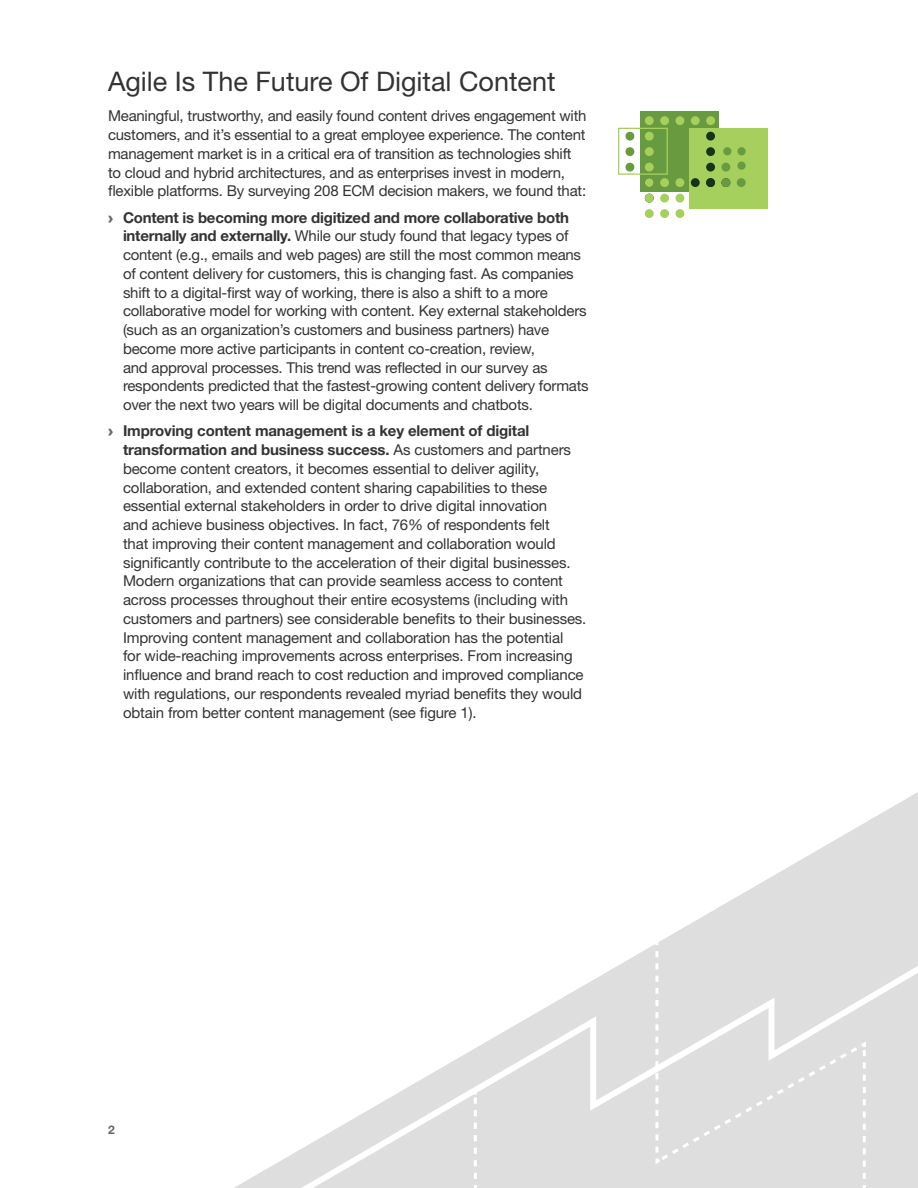
<style>
.page{position:relative;width:918px;height:1188px;background:#fff}
.page>*{position:absolute;margin:0;border:0;box-sizing:border-box;transform-origin:0 0}
.t1{font:27px "Helvetica Neue LT Std";color:#333}
.t2{font:15px/18.8px "Helvetica Neue LT Std";letter-spacing:-.015em;color:#333}
.t3{font:700 12px "Helvetica Neue LT Std";color:#666}
.s1{font-family:"Arial";font-weight:900;color:#666}
.s2{font-weight:700}
</style>
<div class="page">
<svg style="left:234px;top:792px;width:684px;height:396px"></svg>
<svg style="left:291px;top:956px;width:627px;height:232px"></svg>
<svg style="left:474px;top:1091px;width:3px;height:88px"></svg>
<div style="left:654px;top:933px;width:213px;height:246px;background:#dedede"></div>
<div style="left:640px;top:111px;width:79px;height:81px;background:#689a40"></div>
<div style="left:689px;top:128px;width:79px;height:81px;background:#a6d05e"></div>
<div style="left:645px;top:116px;width:9px;height:9px;background:#a6d05e;border-radius:50%"></div>
<div style="left:660px;top:116px;width:9px;height:9px;background:#a6d05e;border-radius:50%"></div>
<div style="left:675px;top:116px;width:9px;height:9px;background:#a6d05e;border-radius:50%"></div>
<div style="left:691px;top:116px;width:9px;height:9px;background:#a6d05e;border-radius:50%"></div>
<div style="left:675px;top:178px;width:9px;height:9px;background:#a6d05e;border-radius:50%"></div>
<div style="left:691px;top:178px;width:9px;height:9px;background:#17331a;border-radius:50%"></div>
<div style="left:706px;top:116px;width:9px;height:9px;background:#a6d05e;border-radius:50%"></div>
<div style="left:706px;top:132px;width:9px;height:9px;background:#17331a;border-radius:50%"></div>
<div style="left:706px;top:147px;width:9px;height:9px;background:#17331a;border-radius:50%"></div>
<div style="left:706px;top:163px;width:9px;height:9px;background:#17331a;border-radius:50%"></div>
<div style="left:660px;top:194px;width:9px;height:9px;background:#a6d05e;border-radius:50%"></div>
<div style="left:675px;top:194px;width:9px;height:9px;background:#a6d05e;border-radius:50%"></div>
<svg style="left:618px;top:128px;width:50px;height:59px"></svg>
<div style="left:660px;top:209px;width:9px;height:8px;background:#a6d05e;border-radius:50%"></div>
<div style="left:675px;top:209px;width:9px;height:8px;background:#a6d05e;border-radius:50%"></div>
<div style="left:645px;top:194px;width:9px;height:9px;background:#a6d05e;border-radius:50%"></div>
<div style="left:645px;top:209px;width:9px;height:8px;background:#a6d05e;border-radius:50%"></div>
<div style="left:706px;top:178px;width:9px;height:9px;background:#17331a;border-radius:50%"></div>
<div style="left:723px;top:147px;width:8px;height:8px;background:#689a40;border-radius:50%"></div>
<div style="left:721px;top:163px;width:9px;height:9px;background:#689a40;border-radius:50%"></div>
<div style="left:721px;top:178px;width:9px;height:9px;background:#689a40;border-radius:50%"></div>
<div style="left:737px;top:147px;width:9px;height:8px;background:#689a40;border-radius:50%"></div>
<div style="left:737px;top:162px;width:9px;height:8px;background:#689a40;border-radius:50%"></div>
<div style="left:737px;top:178px;width:9px;height:9px;background:#689a40;border-radius:50%"></div>
<h1 class="t1" style="left:108px;top:66px;width:449px">Agile Is The Future Of Digital Content</h1>
<p class="t2" style="left:108px;top:106px;width:480px">Meaningful, trustworthy, and easily found content drives engagement with customers, and it’s essential to a great employee experience. The content management market is in a critical era of transition as technologies shift to cloud and hybrid architectures, and as enterprises invest in modern, flexible platforms. By surveying 208 ECM decision makers, we found that:</p>
<p class="t2" style="left:123px;top:208px;width:467px;text-indent:-15px"><span class="s1">›</span> <span class="s2">Content is becoming more digitized and more collaborative both internally and externally.</span> While our study found that legacy types of content (e.g., emails and web pages) are still the most common means of content delivery for customers, this is changing fast. As companies shift to a digital-first way of working, there is also a shift to a more collaborative model for working with content. Key external stakeholders (such as an organization’s customers and business partners) have become more active participants in content co-creation, review,<br>and approval processes. This trend was reflected in our survey as respondents predicted that the fastest-growing content delivery formats over the next two years will be digital documents and chatbots.</p>
<p class="t2" style="left:123px;top:421px;width:465px;text-indent:-15px"><span class="s1">›</span> <span class="s2">Improving content management is a key element of digital transformation and business success.</span> As customers and partners become content creators, it becomes essential to deliver agility, collaboration, and extended content sharing capabilities to these essential external stakeholders in order to drive digital innovation<br>and achieve business objectives. In fact, 76% of respondents felt<br>that improving their content management and collaboration would significantly contribute to the acceleration of their digital businesses.<br>Modern organizations that can provide seamless access to content across processes throughout their entire ecosystems (including with customers and partners) see considerable benefits to their businesses.<br>Improving content management and collaboration has the potential<br>for wide-reaching improvements across enterprises. From increasing influence and brand reach to cost reduction and improved compliance with regulations, our respondents revealed myriad benefits they would obtain from better content management (see figure 1).</p>
<p class="t3" style="left:108px;top:1122px;width:8px">2</p>
</div>
